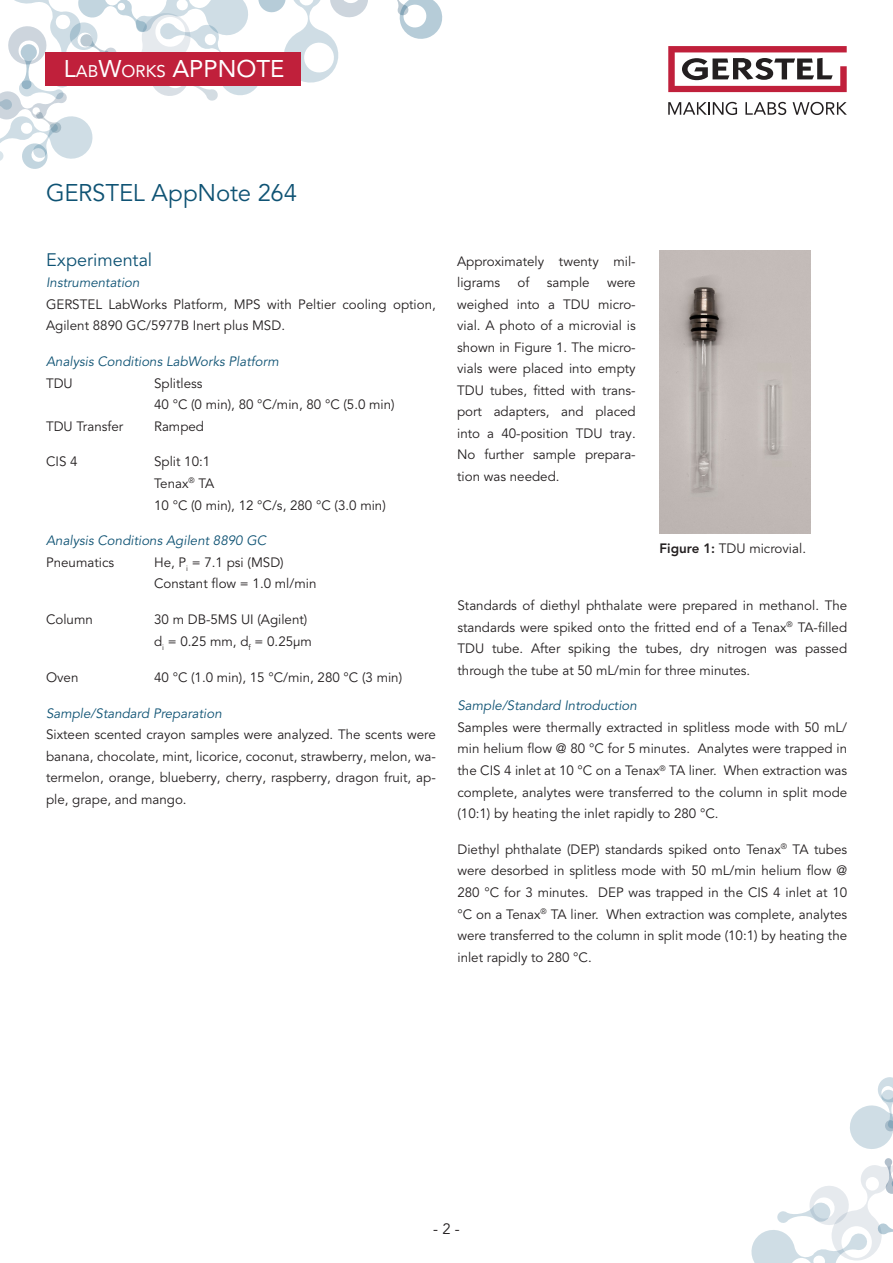
<style>
.page{position:relative;width:893px;height:1263px;background:#fff}
.page>*{position:absolute;margin:0;border:0;box-sizing:border-box;transform-origin:0 0}
.Authors{font:24px "Avenir LT Pro";letter-spacing:-.01em;color:#0f5374}
.t1{font:24px "Avenir LT Pro";color:#fff}
.t2{font:18px "Avenir LT Pro";color:#0f5374}
.t3{font:15px "Avenir LT Pro";color:#231f20}
.t4{font:13.5px/21.6px "Avenir LT Pro";color:#231f20}
.t5{font:italic 13.5px "Avenir LT Pro";color:#0f5374}
.s1{font-style:inherit}
.s2{font-size:16.8px}
.s3{font-weight:800}
</style>
<div class="page">
<svg style="left:0;top:0;width:368px;height:169px"></svg>
<svg style="left:397px;top:0;width:46px;height:39px"></svg>
<svg style="left:751px;top:1077px;width:142px;height:186px"></svg>
<div style="left:45px;top:52px;width:256px;height:34px;background:#c0203b"></div>
<img style="left:659px;top:251px;width:151px;height:282px">
<svg style="left:668px;top:102px;width:69px;height:13px"></svg>
<svg style="left:745px;top:102px;width:41px;height:13px"></svg>
<svg style="left:793px;top:102px;width:54px;height:13px"></svg>
<svg style="left:668px;top:46px;width:179px;height:46px"></svg>
<h1 class="t1" style="left:64px;top:54px;width:222px"><span class="s1">L</span><span class="s2">AB</span><span class="s1">W</span><span class="s2">ORKS</span> APPNOTE</h1>
<p class="Authors" style="left:46px;top:178px;width:253px">GERSTEL AppNote 264</p>
<p class="t2" style="left:46px;top:249px;width:108px">Experimental</p>
<p class="t5" style="left:46px;top:274px;width:95px">Instrumentation</p>
<p class="t4" style="left:46px;top:293px;width:391px">GERSTEL LabWorks Platform, MPS with Peltier cooling option,<br>Agilent 8890 GC/5977B Inert plus MSD.</p>
<p class="t5" style="left:46px;top:353px;width:234px">Analysis Conditions LabWorks Platform</p>
<p class="t4" style="left:46px;top:372px;width:28px">TDU</p>
<p class="t4" style="left:154px;top:372px;width:242px">Splitless<br>40 °C (0 min), 80 °C/min, 80 °C (5.0 min)</p>
<p class="t4" style="left:46px;top:415px;width:79px">TDU Transfer</p>
<p class="t4" style="left:154px;top:415px;width:52px">Ramped</p>
<p class="t4" style="left:46px;top:451px;width:33px">CIS 4</p>
<p class="t4" style="left:154px;top:451px;width:233px">Split 10:1<br>Tenax<sup>®</sup> TA<br>10 °C (0 min), 12 °C/s, 280 °C (3.0 min)</p>
<p class="t5" style="left:46px;top:533px;width:222px">Analysis Conditions Agilent 8890 GC</p>
<p class="t4" style="left:46px;top:552px;width:70px">Pneumatics</p>
<p class="t4" style="left:154px;top:552px;width:164px">He, P<sub>i</sub> = 7.1 psi (MSD)<br>Constant flow = 1.0 ml/min</p>
<p class="t4" style="left:46px;top:609px;width:48px">Column</p>
<p class="t4" style="left:154px;top:609px;width:159px">30 m DB-5MS UI (Agilent) d<sub>i</sub> = 0.25 mm, d<sub>f</sub> = 0.25µm</p>
<p class="t4" style="left:46px;top:666px;width:34px">Oven</p>
<p class="t4" style="left:154px;top:666px;width:250px">40 °C (1.0 min), 15 °C/min, 280 °C (3 min)</p>
<p class="t5" style="left:46px;top:705px;width:177px">Sample/Standard Preparation</p>
<p class="t4" style="left:46px;top:724px;width:391px;text-align:justify">Sixteen scented crayon samples were analyzed. The scents were banana, chocolate, mint, licorice, coconut, strawberry, melon, wa&shy;termelon, orange, blueberry, cherry, raspberry, dragon fruit, ap&shy;ple, grape, and mango.</p>
<p class="t4" style="left:457px;top:250px;width:180px">Approximately twenty mil&shy;ligrams</p>
<p class="t4" style="left:518px;top:272px;width:13px">of</p>
<p class="t4" style="left:547px;top:272px;width:44px">sample</p>
<p class="t4" style="left:457px;top:272px;width:180px;text-align:justify;text-indent:150px">were weighed into a TDU micro&shy;vial. A photo of a microvial is shown in Figure 1. The micro&shy;vials were placed into empty TDU tubes, fitted with trans&shy;port adapters, and placed into a 40-position TDU tray.<br>No further sample prepara&shy;tion was needed.</p>
<p class="t4" style="left:659px;top:537px;width:148px"><span class="s3">Figure 1:</span> TDU microvial.</p>
<p class="t4" style="left:457px;top:595px;width:391px;text-align:justify">Standards of diethyl phthalate were prepared in methanol. The standards were spiked onto the fritted end of a Tenax<sup>®</sup> TA-filled TDU tube. After spiking the tubes, dry nitrogen was passed through the tube at 50 mL/min for three minutes.</p>
<p class="t5" style="left:457px;top:698px;width:181px">Sample/Standard Introduction</p>
<p class="t4" style="left:457px;top:717px;width:391px;text-align:justify">Samples were thermally extracted in splitless mode with 50 mL/ min helium flow @ 80 °C for 5 minutes. Analytes were trapped in the CIS 4 inlet at 10 °C on a Tenax<sup>®</sup> TA liner. When extraction was complete, analytes were transferred to the column in split mode (10:1) by heating the inlet rapidly to 280 °C.</p>
<p class="t4" style="left:457px;top:839px;width:391px;text-align:justify">Diethyl phthalate (DEP) standards spiked onto Tenax<sup>®</sup> TA tubes were desorbed in splitless mode with 50 mL/min helium flow @ 280 °C for 3 minutes. DEP was trapped in the CIS 4 inlet at 10 °C on a Tenax<sup>®</sup> TA liner. When extraction was complete, analytes were transferred to the column in split mode (10:1) by heating the inlet rapidly to 280 °C.</p>
<p class="t3" style="left:433px;top:1220px;width:28px">- 2 -</p>
</div>
